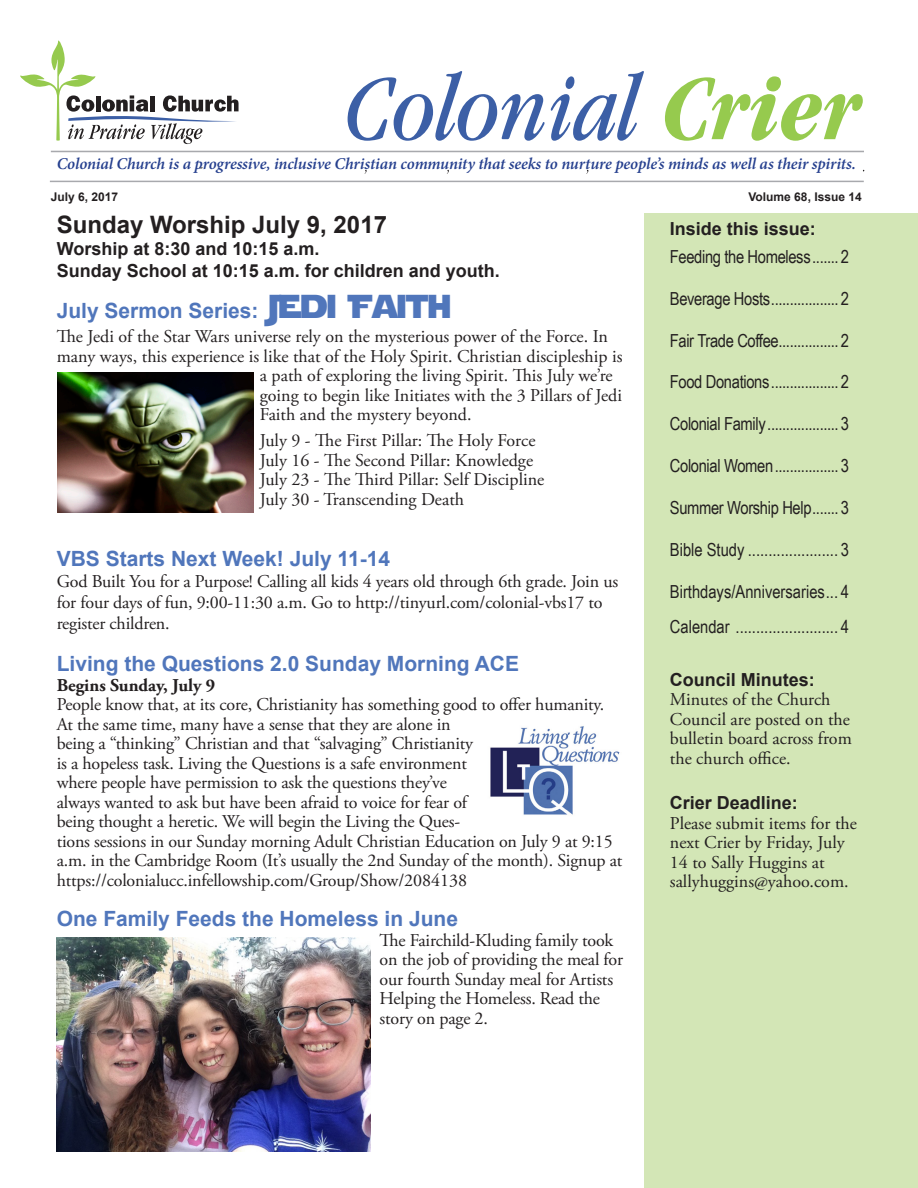
<style>
.page{position:relative;width:918px;height:1188px;background:#fff}
.page>*{position:absolute;margin:0;border:0;box-sizing:border-box;transform-origin:0 0}
.t1{font:700 24px "Arial";color:#231f20}
.t2{font:700 21px "Arial";color:#5076bb}
.t3{font:18px/19.5px "Adobe Garamond Pro";letter-spacing:-.01em;color:#231f20}
.t4{font:18px "Arial Narrow";letter-spacing:-.02em;color:#231f20}
.t5{font:700 18px "Arial";color:#231f20}
.t6{font:18px "Arial Narrow";color:#231f20}
.t7{font:700 18px "Adobe Garamond Pro";color:#231f20}
.t8{font:italic 600 16.5px "Minion Pro";letter-spacing:-.01em;color:#253f8e}
.t9{font:700 12px "Arial";color:#231f20}
.s1{font-family:"Star Jedi";font-weight:400;font-size:33px}
</style>
<div class="page">
<div style="left:644px;top:214px;width:274px;height:974px;background:#d3e6b6"></div>
<hr style="left:50px;top:181px;width:814px;height:1px;background:#a8a9ad">
<svg style="left:348px;top:71px;width:197px;height:70px"></svg>
<svg style="left:551px;top:71px;width:93px;height:70px"></svg>
<svg style="left:665px;top:76px;width:198px;height:65px"></svg>
<svg style="left:20px;top:40px;width:219px;height:104px"></svg>
<hr style="left:51px;top:151px;width:813px;height:1px;background:#a8a9ad">
<img style="left:490px;top:726px;width:130px;height:89px">
<img style="left:57px;top:938px;width:314px;height:213px">
<img style="left:58px;top:372px;width:195px;height:140px">
<p class="t8" style="left:57px;top:152px;width:801px">Colonial Church is a progressive, inclusive Christian community that seeks to nurture people’s minds as well as their spirits.</p>
<p class="t9" style="left:51px;top:189px;width:69px">July 6, 2017</p>
<p class="t9" style="left:749px;top:189px;width:115px">Volume 68, Issue 14</p>
<p class="t1" style="left:57px;top:209px;width:332px">Sunday Worship July 9, 2017</p>
<p class="t5" style="left:57px;top:237px;width:264px">Worship at 8:30 and 10:15 a.m.</p>
<p class="t5" style="left:57px;top:258px;width:445px">Sunday School at 10:15 a.m. for children and youth.</p>
<p class="t2" style="left:57px;top:297px;width:396px">July Sermon Series: <span class="s1">Jedi Faith</span></p>
<p class="t3" style="left:57px;top:327px;width:553px">The Jedi of the Star Wars universe rely on the mysterious power of the Force. In</p>
<p class="t3" style="left:57px;top:347px;width:567px">many ways, this experience is like that of the Holy Spirit. Christian discipleship is</p>
<p class="t3" style="left:260px;top:366px;width:354px">a path of exploring the living Spirit. This July we’re</p>
<p class="t3" style="left:260px;top:386px;width:364px">going to begin like Initiates with the 3 Pillars of Jedi</p>
<p class="t3" style="left:260px;top:405px;width:213px">Faith and the mystery beyond.</p>
<p class="t3" style="left:260px;top:431px;width:277px">July 9 - The First Pillar: The Holy Force</p>
<p class="t3" style="left:260px;top:451px;width:275px">July 16 - The Second Pillar: Knowledge</p>
<p class="t3" style="left:260px;top:470px;width:286px">July 23 - The Third Pillar: Self Discipline</p>
<p class="t3" style="left:260px;top:490px;width:206px">July 30 - Transcending Death</p>
<p class="t5" style="left:670px;top:216px;width:148px">Inside this issue:</p>
<p class="t4" style="left:670px;top:243px;width:181px">Feeding the Homeless....... 2</p>
<p class="t4" style="left:670px;top:285px;width:181px">Beverage Hosts.................. 2</p>
<p class="t4" style="left:670px;top:327px;width:181px">Fair Trade Coffee................ 2</p>
<p class="t4" style="left:670px;top:369px;width:181px">Food Donations.................. 2</p>
<p class="t4" style="left:670px;top:411px;width:181px">Colonial Family................... 3</p>
<p class="t4" style="left:670px;top:453px;width:181px">Colonial Women................. 3</p>
<p class="t4" style="left:670px;top:494px;width:181px">Summer Worship Help....... 3</p>
<p class="t6" style="left:670px;top:536px;width:181px">Bible Study ...................... 3</p>
<p class="t6" style="left:670px;top:578px;width:181px">Birthdays/Anniversaries... 4</p>
<p class="t6" style="left:670px;top:613px;width:181px">Calendar ......................... 4</p>
<p class="t5" style="left:670px;top:667px;width:147px">Council Minutes:</p>
<p class="t3" style="left:670px;top:690px;width:183px">Minutes of the Church<br>Council are posted on the bulletin board across from the church office.</p>
<p class="t5" style="left:670px;top:791px;width:130px">Crier Deadline:</p>
<p class="t3" style="left:670px;top:814px;width:189px">Please submit items for the next Crier by Friday, July<br>14 to Sally Huggins at sallyhuggins@yahoo.com.</p>
<p class="t2" style="left:57px;top:544px;width:335px">VBS Starts Next Week! July 11-14</p>
<p class="t3" style="left:57px;top:571px;width:563px;line-height:21px">God Built You for a Purpose! Calling all kids 4 years old through 6th grade. Join us for four days of fun, 9:00-11:30 a.m. Go to http://tinyurl.com/colonial-vbs17 to register children.</p>
<p class="t2" style="left:57px;top:650px;width:464px">Living the Questions 2.0 Sunday Morning ACE</p>
<p class="t7" style="left:57px;top:674px;width:160px">Begins Sunday, July 9</p>
<p class="t3" style="left:57px;top:695px;width:567px">People know that, at its core, Christianity has something good to offer humanity.<br>At the same time, many have a sense that they are alone in<br>being a “thinking” Christian and that “salvaging” Christianity<br>is a hopeless task. Living the Questions is a safe environment<br>where people have permission to ask the questions they’ve<br>always wanted to ask but have been afraid to voice for fear of<br>being thought a heretic. We will begin the Living the Ques-<br>tions sessions in our Sunday morning Adult Christian Education on July 9 at 9:15 a.m. in the Cambridge Room (It’s usually the 2nd Sunday of the month). Signup at https://colonialucc.infellowship.com/Group/Show/2084138</p>
<p class="t2" style="left:57px;top:905px;width:403px">One Family Feeds the Homeless in June</p>
<p class="t3" style="left:380px;top:931px;width:245px">The Fairchild-Kluding family took on the job of providing the meal for our fourth Sunday meal for Artists<br>Helping the Homeless. Read the story on page 2.</p>
</div>
